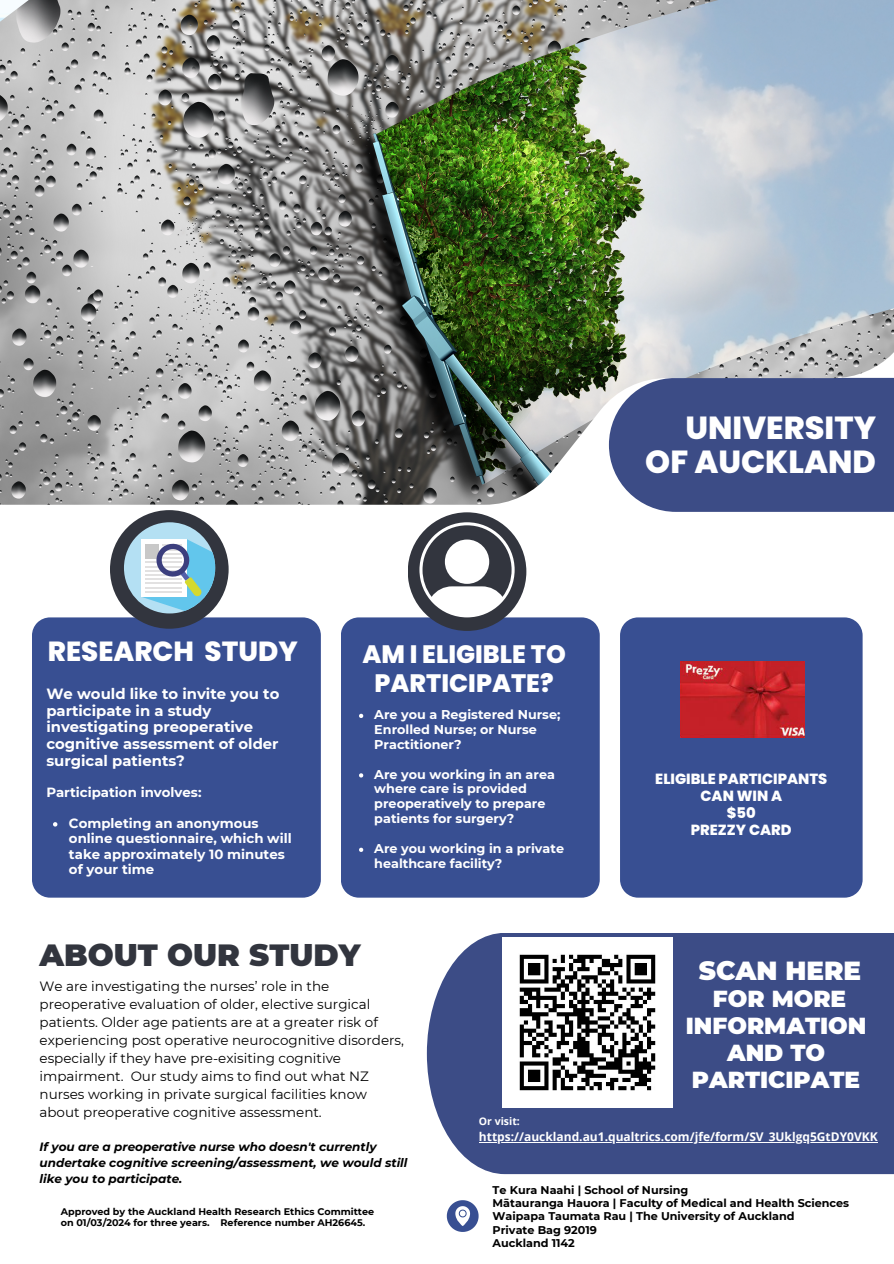
<style>
.page{position:relative;width:894px;height:1264px;background:#fff}
.page>*{position:absolute;margin:0;border:0;box-sizing:border-box;transform-origin:0 0}
.t1{font:800 31.8px/33.8px "Poppins";color:#fff;text-align:right}
.t2{font:900 30.6px "Montserrat";color:#32353e}
.t3{font:800 27.6px "Poppins";color:#fff}
.t4{font:900 26.1px "Montserrat";color:#fff}
.t5{font:800 25.2px/29.2px "Poppins";color:#fff;text-align:center}
.t6{font:900 23.1px/27px "Montserrat";color:#fff;text-align:center}
.t7{font:700 14.85px/16.6px "Montserrat";color:#fff}
.t8{font:800 14.7px/16.8px "Poppins";color:#fff;text-align:center}
.t9{font:13.5px/18px "Montserrat";color:#000}
.t10{font:700 13.35px/15.6px "Montserrat";color:#fff}
.t11{font:700 12.75px/14.9px "Montserrat";color:#fff}
.t12{font:italic 700 12px/16px "Montserrat";color:#000}
.t13{font:700 12px "Open Sans";color:#fff}
.t14{font:700 11.25px "Montserrat";color:#000}
.t15{font:700 10.5px "Open Sans";color:#fff}
.t16{font:700 9.6px/11.2px "Montserrat";color:#000}
</style>
<div class="page">
<svg style="left:646px;top:505px;width:247px;height:7px;background:#46568c"></svg>
<div style="left:32px;top:617px;width:289px;height:280px;background:#384f92"></div>
<div style="left:110px;top:510px;width:118px;height:118px;background:#32353e;border-radius:50%"></div>
<div style="left:341px;top:617px;width:258px;height:280px;background:#384f92"></div>
<div style="left:407px;top:512px;width:119px;height:119px;background:#32353e;border-radius:50%"></div>
<div style="left:427px;top:932px;width:466px;height:242px;background:#3c4c86"></div>
<svg style="left:446px;top:1200px;width:32px;height:31px"></svg>
<img style="left:0;top:0;width:893px;height:505px">
<svg style="left:419px;top:522px;width:95px;height:95px"></svg>
<svg style="left:124px;top:522px;width:91px;height:91px"></svg>
<div style="left:620px;top:617px;width:242px;height:280px;background:#384f92"></div>
<img style="left:680px;top:661px;width:124px;height:76px">
<img style="left:502px;top:937px;width:170px;height:170px">
<svg style="left:53px;top:822px;width:4px;height:4px"></svg>
<svg style="left:359px;top:713px;width:4px;height:5px"></svg>
<svg style="left:359px;top:773px;width:4px;height:4px"></svg>
<svg style="left:359px;top:847px;width:4px;height:5px"></svg>
<hr style="left:479px;top:1141px;width:398px;height:1px;background:#fff">
<h2 class="t3" style="left:48px;top:632px;width:251px">RESEARCH STUDY</h2>
<p class="t7" style="left:46px;top:685px;width:234px">We would like to invite you to participate in a study investigating preoperative cognitive assessment of older surgical patients?</p>
<p class="t10" style="left:46px;top:784px;width:157px">Participation involves:</p>
<p class="t10" style="left:69px;top:815px;width:224px">Completing an anonymous online questionnaire, which will take approximately 10 minutes of your time</p>
<h5 class="t5" style="left:362px;top:639px;width:205px">AM I ELIGIBLE TO<br>PARTICIPATE?</h5>
<p class="t11" style="left:374px;top:707px;width:187px">Are you a Registered Nurse;<br>Enrolled Nurse; or Nurse<br>Practitioner?</p>
<h6 class="t11" style="left:374px;top:766px;width:182px">Are you working in an area where care is provided preoperatively to prepare patients for surgery?</h6>
<p class="t11" style="left:374px;top:841px;width:191px">Are you working in a private healthcare facility?</p>
<p class="t1" style="left:645px;top:411px;width:232px">UNIVERSITY<br>OF AUCKLAND</p>
<p class="t8" style="left:655px;top:770px;width:173px">ELIGIBLE PARTICIPANTS<br>CAN WIN A<br>$50<br>PREZZY CARD</p>
<h2 class="t2" style="left:39px;top:936px;width:322px">ABOUT OUR STUDY</h2>
<p class="t9" style="left:39px;top:976px;width:366px">We are investigating the nurses’ role in the preoperative evaluation of older, elective surgical patients. Older age patients are at a greater risk of experiencing post operative neurocognitive disorders, especially if they have pre-exisiting cognitive impairment. Our study aims to find out what NZ nurses working in private surgical facilities know about preoperative cognitive assessment.</p>
<p class="t12" style="left:39px;top:1138px;width:369px">If you are a preoperative nurse who doesn't currently undertake cognitive screening/assessment, we would still like you to participate.</p>
<h4 class="t16" style="left:61px;top:1205px;width:315px">Approved by the Auckland Health Research Ethics Committee on 01/03/2024 for three years. Reference number AH26645.</h4>
<p class="t4" style="left:698px;top:954px;width:164px">SCAN HERE</p>
<p class="t6" style="left:685px;top:984px;width:182px">FOR MORE<br>INFORMATION<br>AND TO<br>PARTICIPATE</p>
<h3 class="t15" style="left:479px;top:1113px;width:42px">Or visit:</h3>
<p class="t13" style="left:479px;top:1127px;width:400px">https://auckland.au1.qualtrics.com/jfe/form/SV_3Uklgq5GtDY0VKK</p>
<h1 class="t14" style="left:492px;top:1183px;width:197px">Te Kura Naahi | School of Nursing</h1>
<p class="t14" style="left:492px;top:1196px;width:358px">Mātauranga Hauora | Faculty of Medical and Health Sciences</p>
<p class="t14" style="left:492px;top:1209px;width:303px">Waipapa Taumata Rau | The University of Auckland</p>
<p class="t14" style="left:492px;top:1222px;width:106px">Private Bag 92019</p>
<p class="t14" style="left:492px;top:1235px;width:84px">Auckland 1142</p>
</div>
